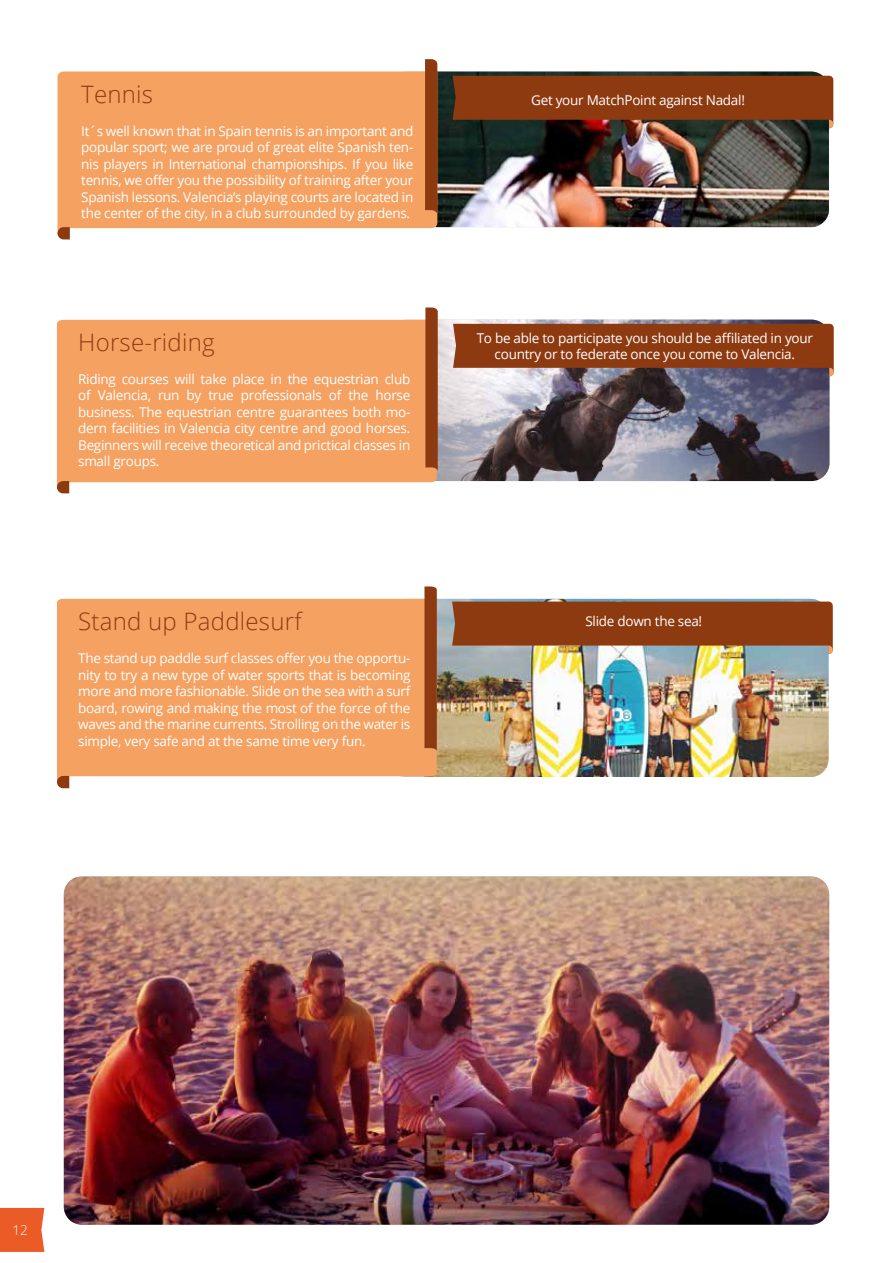
<style>
.page{position:relative;width:893px;height:1263px;background:#fff}
.page>*{position:absolute;margin:0;border:0;box-sizing:border-box;transform-origin:0 0}
.t1{font:300 24px "Open Sans";letter-spacing:.01em;color:#8e3a11}
.t2{font:13.5px/16.5px "Open Sans";letter-spacing:-.02em;color:#fff;text-align:justify}
.t3{font:300 13.5px "Open Sans";color:#fff}
</style>
<div class="page">
<div style="left:0;top:1208px;width:44px;height:44px;background:#eb5b25"></div>
<img style="left:437px;top:599px;width:391px;height:178px">
<div style="left:57px;top:599px;width:380px;height:184px;background:#f5a162"></div>
<svg style="left:57px;top:776px;width:12px;height:12px"></svg>
<svg style="left:424px;top:586px;width:13px;height:165px;background:#954218"></svg>
<svg style="left:452px;top:601px;width:381px;height:53px;background:#93502c"></svg>
<img style="left:64px;top:876px;width:765px;height:349px">
<img style="left:437px;top:320px;width:392px;height:161px">
<img style="left:437px;top:72px;width:392px;height:155px">
<div style="left:58px;top:71px;width:379px;height:158px;background:#f5a162"></div>
<svg style="left:58px;top:227px;width:12px;height:12px"></svg>
<div style="left:425px;top:59px;width:12px;height:156px;background:#8e3a11"></div>
<div style="left:57px;top:320px;width:380px;height:170px;background:#f5a162"></div>
<svg style="left:425px;top:307px;width:13px;height:164px;background:#95431a"></svg>
<svg style="left:453px;top:76px;width:380px;height:52px;background:#7f3814"></svg>
<svg style="left:453px;top:324px;width:381px;height:52px;background:#8d4626"></svg>
<svg style="left:57px;top:481px;width:12px;height:12px"></svg>
<h1 class="t1" style="left:81px;top:77px;width:73px">Tennis</h1>
<p class="t2" style="left:81px;top:122px;width:334px">It´s well known that in Spain tennis is an important and popular sport; we are proud of great elite Spanish ten&shy;nis players in International championships. If you like tennis, we offer you the possibility of training after your Spanish lessons. Valencia’s playing courts are located in the center of the city, in a club surrounded by gardens.</p>
<h1 class="t1" style="left:78px;top:326px;width:138px">Horse-riding</h1>
<p class="t2" style="left:78px;top:370px;width:334px">Riding courses will take place in the equestrian club of Valencia, run by true professionals of the horse business. The equestrian centre guarantees both mo&shy;dern facilities in Valencia city centre and good horses.<br>Beginners will receive theoretical and prictical classes in small groups.</p>
<h1 class="t1" style="left:78px;top:605px;width:225px">Stand up Paddlesurf</h1>
<p class="t2" style="left:78px;top:649px;width:334px">The stand up paddle surf classes offer you the opportu&shy;nity to try a new type of water sports that is becoming more and more fashionable. Slide on the sea with a surf board, rowing and making the most of the force of the waves and the marine currents. Strolling on the water is simple, very safe and at the same time very fun.</p>
<p class="t2" style="left:531px;top:91px;width:215px">Get your MatchPoint against Nadal!</p>
<p class="t2" style="left:477px;top:329px;width:338px;text-align:center">To be able to participate you should be affiliated in your country or to federate once you come to Valencia.</p>
<p class="t2" style="left:585px;top:612px;width:118px">Slide down the sea!</p>
<p class="t3" style="left:13px;top:1221px;width:17px">12</p>
</div>
